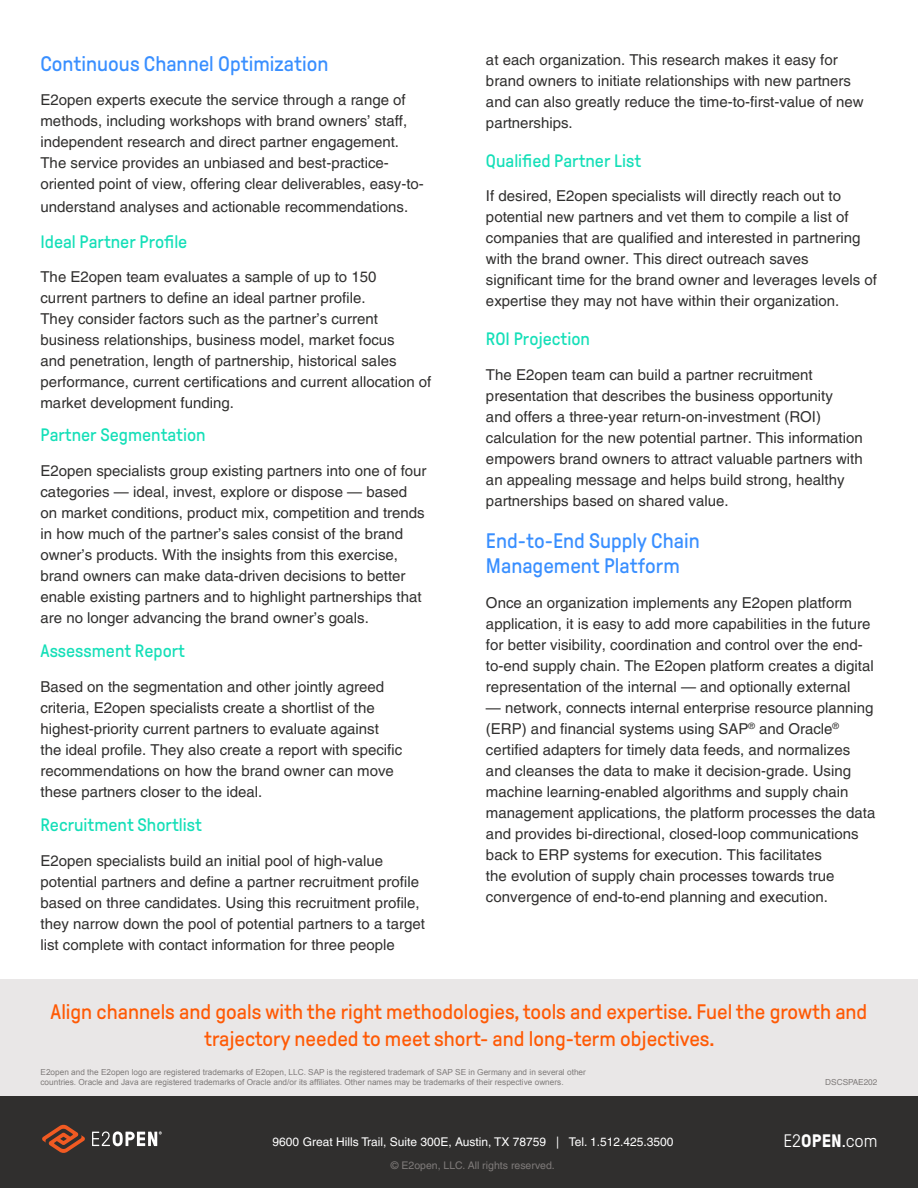
<style>
.page{position:relative;width:918px;height:1188px;background:#fff}
.page>*{position:absolute;margin:0;border:0;box-sizing:border-box;transform-origin:0 0}
.t1{font:21px/27px "GT Pressura Pro";color:#ff5a05;text-align:center}
.t2{font:21px/25.5px "GT Pressura Pro";color:#398fff}
.t3{font:18px "GT Pressura Pro";color:#15dfb8}
.t4{font:300 18px "GT Pressura Pro";color:#fff}
.t5{font:15px/21px "Helvetica LT Pro";color:#302f2e}
.t6{font:12px "Helvetica LT Pro";color:#fff}
.t7{font:10.5px "Helvetica LT Pro";color:#7f7b7a}
.t8{font:8.25px/9.9px "Arial";color:#7f7b7a}
.t9{font:8.25px "Helvetica LT Pro";color:#7f7b7a}
.s1{font-weight:700}
</style>
<div class="page">
<div style="left:0;top:1096px;width:918px;height:92px;background:#302f2e"></div>
<svg style="left:42px;top:1124px;width:43px;height:29px"></svg>
<svg style="left:92px;top:1131px;width:70px;height:15px"></svg>
<div style="left:0;top:980px;width:918px;height:116px;background:#e9e7e7"></div>
<h1 class="t2" style="left:40px;top:51px;width:289px">Continuous Channel Optimization</h1>
<p class="t5" style="left:40px;top:89px;width:385px">E2open experts execute the service through a range of methods, including workshops with brand owners’ staff, independent research and direct partner engagement.<br>The service provides an unbiased and best-practice&shy;oriented point of view, offering clear deliverables, easy-to-</p>
<p class="t5" style="left:40px;top:196px;width:369px">understand analyses and actionable recommendations.</p>
<p class="t3" style="left:40px;top:232px;width:148px">Ideal Partner Profile</p>
<p class="t5" style="left:40px;top:266px;width:392px">The E2open team evaluates a sample of up to 150<br>current partners to define an ideal partner profile.<br>They consider factors such as the partner’s current business relationships, business model, market focus<br>and penetration, length of partnership, historical sales performance, current certifications and current allocation of market development funding.</p>
<p class="t3" style="left:40px;top:425px;width:167px">Partner Segmentation</p>
<p class="t5" style="left:40px;top:460px;width:388px">E2open specialists group existing partners into one of four categories — ideal, invest, explore or dispose — based on market conditions, product mix, competition and trends in how much of the partner’s sales consist of the brand owner’s products. With the insights from this exercise, brand owners can make data-driven decisions to better enable existing partners and to highlight partnerships that are no longer advancing the brand owner’s goals.</p>
<p class="t3" style="left:40px;top:641px;width:146px">Assessment Report</p>
<p class="t5" style="left:40px;top:676px;width:363px">Based on the segmentation and other jointly agreed criteria, E2open specialists create a shortlist of the highest-priority current partners to evaluate against the ideal profile. They also create a report with specific recommendations on how the brand owner can move these partners closer to the ideal.</p>
<p class="t3" style="left:40px;top:815px;width:163px">Recruitment Shortlist</p>
<p class="t5" style="left:40px;top:850px;width:386px">E2open specialists build an initial pool of high-value potential partners and define a partner recruitment profile based on three candidates. Using this recruitment profile, they narrow down the pool of potential partners to a target list complete with contact information for three people</p>
<p class="t5" style="left:486px;top:49px;width:379px">at each organization. This research makes it easy for brand owners to initiate relationships with new partners and can also greatly reduce the time-to-first-value of new partnerships.</p>
<p class="t3" style="left:486px;top:151px;width:157px">Qualified Partner List</p>
<p class="t5" style="left:486px;top:185px;width:393px">If desired, E2open specialists will directly reach out to potential new partners and vet them to compile a list of companies that are qualified and interested in partnering with the brand owner. This direct outreach saves significant time for the brand owner and leverages levels of expertise they may not have within their organization.</p>
<p class="t3" style="left:486px;top:330px;width:106px">ROI Projection</p>
<p class="t5" style="left:486px;top:364px;width:378px">The E2open team can build a partner recruitment presentation that describes the business opportunity<br>and offers a three-year return-on-investment (ROI) calculation for the new potential partner. This information empowers brand owners to attract valuable partners with an appealing message and helps build strong, healthy partnerships based on shared value.</p>
<h1 class="t2" style="left:486px;top:528px;width:215px">End-to-End Supply Chain<br>Management Platform</h1>
<p class="t5" style="left:486px;top:592px;width:389px">Once an organization implements any E2open platform application, it is easy to add more capabilities in the future for better visibility, coordination and control over the end&shy;to-end supply chain. The E2open platform creates a digital representation of the internal — and optionally external</p>
<p class="t5" style="left:486px;top:697px;width:391px">— network, connects internal enterprise resource planning (ERP) and financial systems using SAP<sup>®</sup> and Oracle<sup>® </sup>certified adapters for timely data feeds, and normalizes and cleanses the data to make it decision-grade. Using machine learning-enabled algorithms and supply chain management applications, the platform processes the data and provides bi-directional, closed-loop communications back to ERP systems for execution. This facilitates<br>the evolution of supply chain processes towards true convergence of end-to-end planning and execution.</p>
<h1 class="t1" style="left:51px;top:998px;width:818px">Align channels and goals with the right methodologies, tools and expertise. Fuel the growth and trajectory needed to meet short- and long-term objectives.</h1>
<p class="t9" style="left:825px;top:1078px;width:54px">DSCSPAE202</p>
<p class="t8" style="left:40px;top:1068px;width:547px">E2open and the E2open logo are registered trademarks of E2open, LLC. SAP is the registered trademark of SAP SE in Germany and in several other countries. Oracle and Java are registered trademarks of Oracle and/or its affiliates. Other names may be trademarks of their respective owners.</p>
<p class="t6" style="left:273px;top:1135px;width:402px">9600 Great Hills Trail, Suite 300E, Austin, TX 78759 | Tel. 1.512.425.3500</p>
<p class="t4" style="left:783px;top:1131px;width:96px">E2<span class="s1">OPEN</span>.com</p>
<p class="t7" style="left:391px;top:1159px;width:165px">© E2open, LLC. All rights reserved.</p>
</div>
